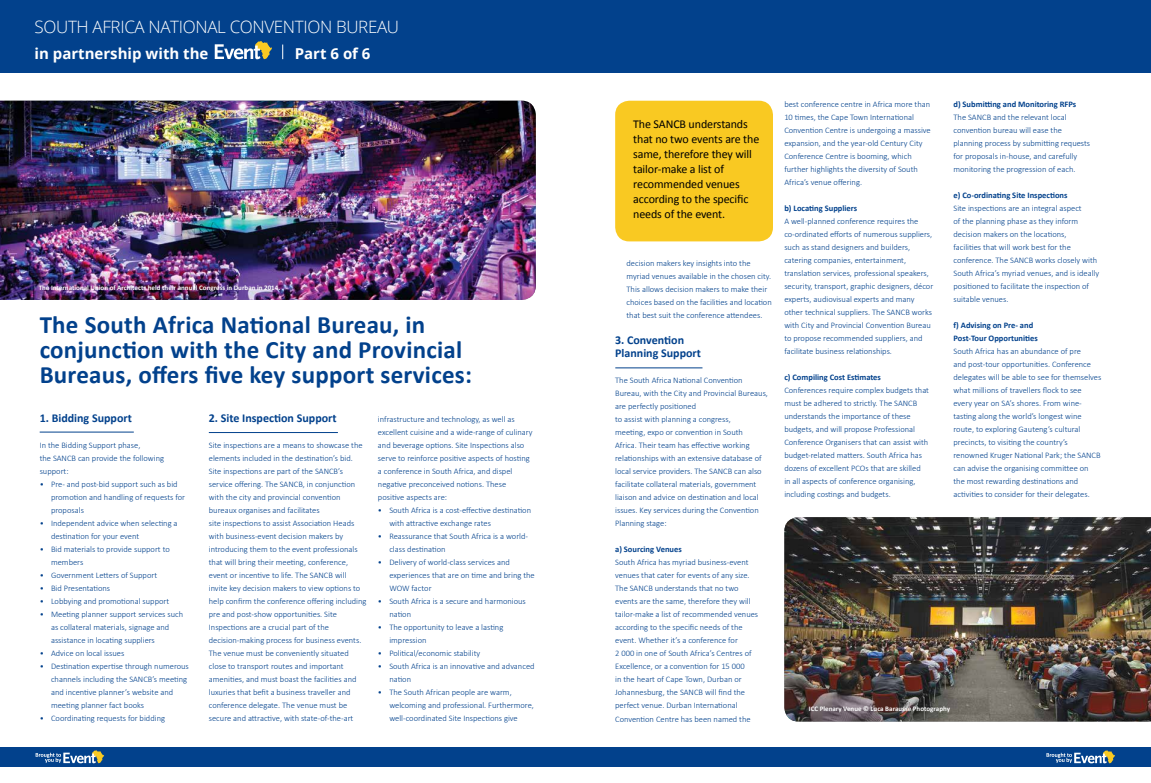
<style>
.page{position:relative;width:1151px;height:783px;background:#fff}
.page>*{position:absolute;margin:0;border:0;box-sizing:border-box;transform-origin:0 0}
.t1{font:700 25px/25px "Calibri";letter-spacing:.01em;color:#02418c}
.t2{font:300 17px "Open Sans";letter-spacing:-.02em;color:#fff}
.t3{font:700 15px "Open Sans";color:#fff}
.t4{font:12px/15px "Calibri";letter-spacing:-.01em;color:#000}
.t5{font:700 12px/13px "Calibri";color:#02418c}
.t6{font:300 8.5px/13px "Calibri";color:#02418c}
.t7{font:700 8.5px/13px "Calibri";color:#02418c}
.t8{font:700 7px "Calibri";color:#fff}
</style>
<div class="page">
<div style="left:0;top:0;width:1151px;height:73px;background:#02418c"></div>
<svg style="left:215px;top:41px;width:57px;height:18px"></svg>
<svg style="left:282px;top:45px;width:1px;height:14px"></svg>
<div style="left:0;top:746px;width:575px;height:20px;background:#02418c"></div>
<svg style="left:36px;top:750px;width:68px;height:13px"></svg>
<div style="left:575px;top:746px;width:576px;height:20px;background:#02418c"></div>
<svg style="left:1046px;top:750px;width:69px;height:13px"></svg>
<hr style="left:40px;top:431px;width:94px;height:1px;background:#02418c">
<hr style="left:209px;top:432px;width:129px;height:1px;background:#02418c">
<img style="left:0;top:101px;width:536px;height:199px">
<img style="left:784px;top:517px;width:367px;height:204px">
<div style="left:615px;top:101px;width:158px;height:140px;background:#f9c922;border-radius:14px"></div>
<hr style="left:615px;top:367px;width:87px;height:1px;background:#02418c">
<h2 class="t2" style="left:35px;top:15px;width:366px">SOUTH AFRICA NATIONAL CONVENTION BUREAU</h2>
<h3 class="t3" style="left:35px;top:43px;width:175px">in partnership with the</h3>
<h3 class="t3" style="left:295px;top:43px;width:77px">Part 6 of 6</h3>
<p class="t8" style="left:39px;top:283px;width:243px">The International Union of Architects held their annual Congress in Durban in 2014.</p>
<h1 class="t1" style="left:40px;top:312px;width:434px">The South Africa National Bureau, in conjunction with the City and Provincial<br>Bureaus, offers five key support services:</h1>
<h3 class="t5" style="left:40px;top:411px;width:94px">1. Bidding Support</h3>
<p class="t6" style="left:40px;top:438px;width:126px">In the Bidding Support phase,<br>the SANCB can provide the following support:</p>
<p class="t6" style="left:51px;top:477px;width:136px;text-indent:-11px">• Pre- and post-bid support such as bid promotion and handling of requests for proposals</p>
<p class="t6" style="left:51px;top:516px;width:128px;text-indent:-11px">• Independent advice when selecting a destination for your event</p>
<p class="t6" style="left:51px;top:542px;width:120px;text-indent:-11px">• Bid materials to provide support to members</p>
<p class="t6" style="left:40px;top:568px;width:119px">• Government Letters of Support</p>
<p class="t6" style="left:40px;top:581px;width:72px">• Bid Presentations</p>
<p class="t6" style="left:40px;top:594px;width:131px">• Lobbying and promotional support</p>
<p class="t6" style="left:51px;top:607px;width:134px;text-indent:-11px">• Meeting planner support services such as collateral materials, signage and assistance in locating suppliers</p>
<p class="t6" style="left:40px;top:646px;width:86px">• Advice on local issues</p>
<p class="t6" style="left:51px;top:659px;width:139px;text-indent:-11px">• Destination expertise through numerous channels including the SANCB’s meeting and incentive planner’s website and meeting planner fact books</p>
<p class="t6" style="left:40px;top:711px;width:127px">• Coordinating requests for bidding</p>
<h3 class="t5" style="left:209px;top:411px;width:129px">2. Site Inspection Support</h3>
<p class="t6" style="left:209px;top:438px;width:159px">Site inspections are a means to showcase the elements included in the destination’s bid.<br>Site inspections are part of the SANCB’s service offering. The SANCB, in conjunction with the city and provincial convention bureaux organises and facilitates<br>site inspections to assist Association Heads with business-event decision makers by introducing them to the event professionals that will bring their meeting, conference, event or incentive to life. The SANCB will invite key decision makers to view options to help confirm the conference offering including pre and post-show opportunities. Site Inspections are a crucial part of the decision-making process for business events.<br>The venue must be conveniently situated close to transport routes and important amenities, and must boast the facilities and luxuries that befit a business traveller and conference delegate. The venue must be secure and attractive, with state-of-the-art</p>
<p class="t6" style="left:378px;top:412px;width:156px">infrastructure and technology, as well as excellent cuisine and a wide-range of culinary and beverage options. Site Inspections also serve to reinforce positive aspects of hosting a conference in South Africa, and dispel negative preconceived notions. These positive aspects are:</p>
<p class="t6" style="left:389px;top:503px;width:143px;text-indent:-11px">• South Africa is a cost-effective destination with attractive exchange rates</p>
<p class="t6" style="left:389px;top:529px;width:140px;text-indent:-11px">• Reassurance that South Africa is a world&shy;class destination</p>
<p class="t6" style="left:389px;top:555px;width:147px;text-indent:-11px">• Delivery of world-class services and experiences that are on time and bring the<br>WOW factor</p>
<p class="t6" style="left:389px;top:594px;width:138px;text-indent:-11px">• South Africa is a secure and harmonious nation</p>
<p class="t6" style="left:389px;top:620px;width:116px;text-indent:-11px">• The opportunity to leave a lasting impression</p>
<p class="t6" style="left:378px;top:646px;width:104px">• Political/economic stability</p>
<p class="t6" style="left:389px;top:659px;width:147px;text-indent:-11px">• South Africa is an innovative and advanced nation</p>
<p class="t6" style="left:389px;top:685px;width:146px;text-indent:-11px">• The South African people are warm, welcoming and professional. Furthermore, well-coordinated Site Inspections give</p>
<h3 class="t4" style="left:633px;top:116px;width:128px">The SANCB understands that no two events are the same, therefore they will tailor-make a list of recommended venues according to the specific needs of the event.</h3>
<p class="t6" style="left:626px;top:256px;width:147px">decision makers key insights into the myriad venues available in the chosen city.<br>This allows decision makers to make their choices based on the facilities and location that best suit the conference attendees.</p>
<h3 class="t5" style="left:615px;top:334px;width:87px">3. Convention<br>Planning Support</h3>
<p class="t6" style="left:615px;top:373px;width:154px">The South Africa National Convention Bureau, with the City and Provincial Bureaus, are perfectly positioned<br>to assist with planning a congress,<br>meeting, expo or convention in South<br>Africa. Their team has effective working relationships with an extensive database of local service providers. The SANCB can also facilitate collateral materials, government liaison and advice on destination and local issues. Key services during the Convention Planning stage:</p>
<p class="t7" style="left:615px;top:543px;width:68px">a) Sourcing Venues</p>
<p class="t6" style="left:615px;top:555px;width:145px">South Africa has myriad business-event venues that cater for events of any size.<br>The SANCB understands that no two events are the same, therefore they will tailor-make a list of recommended venues according to the specific needs of the event. Whether it’s a conference for<br>2 000 in one of South Africa’s Centres of Excellence, or a convention for 15 000<br>in the heart of Cape Town, Durban or Johannesburg, the SANCB will find the perfect venue. Durban International Convention Centre has been named the</p>
<p class="t6" style="left:784px;top:97px;width:148px">best conference centre in Africa more than 10 times, the Cape Town International Convention Centre is undergoing a massive expansion, and the year-old Century City Conference Centre is booming, which further highlights the diversity of South Africa’s venue offering.</p>
<p class="t7" style="left:784px;top:202px;width:74px">b) Locating Suppliers</p>
<p class="t6" style="left:784px;top:214px;width:150px">A well-planned conference requires the co-ordinated efforts of numerous suppliers, such as stand designers and builders, catering companies, entertainment, translation services, professional speakers, security, transport, graphic designers, décor experts, audiovisual experts and many other technical suppliers. The SANCB works with City and Provincial Convention Bureau to propose recommended suppliers, and facilitate business relationships.</p>
<p class="t7" style="left:784px;top:371px;width:98px">c) Compiling Cost Estimates</p>
<p class="t6" style="left:784px;top:383px;width:146px">Conferences require complex budgets that must be adhered to strictly. The SANCB understands the importance of these budgets, and will propose Professional Conference Organisers that can assist with budget-related matters. South Africa has dozens of excellent PCOs that are skilled in all aspects of conference organising, including costings and budgets.</p>
<p class="t7" style="left:953px;top:98px;width:124px">d) Submitting and Monitoring RFPs</p>
<p class="t6" style="left:953px;top:110px;width:138px">The SANCB and the relevant local convention bureau will ease the planning process by submitting requests for proposals in-house, and carefully monitoring the progression of each.</p>
<p class="t7" style="left:953px;top:189px;width:116px">e) Co-ordinating Site Inspections</p>
<p class="t6" style="left:953px;top:201px;width:147px">Site inspections are an integral aspect<br>of the planning phase as they inform decision makers on the locations,<br>facilities that will work best for the conference. The SANCB works closely with South Africa’s myriad venues, and is ideally positioned to facilitate the inspection of suitable venues.</p>
<p class="t7" style="left:953px;top:319px;width:86px">f) Advising on Pre- and<br>Post-Tour Opportunities</p>
<p class="t6" style="left:953px;top:344px;width:149px">South Africa has an abundance of pre<br>and post-tour opportunities. Conference delegates will be able to see for themselves what millions of travellers flock to see every year on SA’s shores. From wine&shy;tasting along the world’s longest wine route, to exploring Gauteng’s cultural precincts, to visiting the country’s renowned Kruger National Park; the SANCB can advise the organising committee on the most rewarding destinations and activities to consider for their delegates.</p>
<p class="t8" style="left:809px;top:703px;width:143px">ICC Plenary Venue © Luca Barausse Photography</p>
</div>
